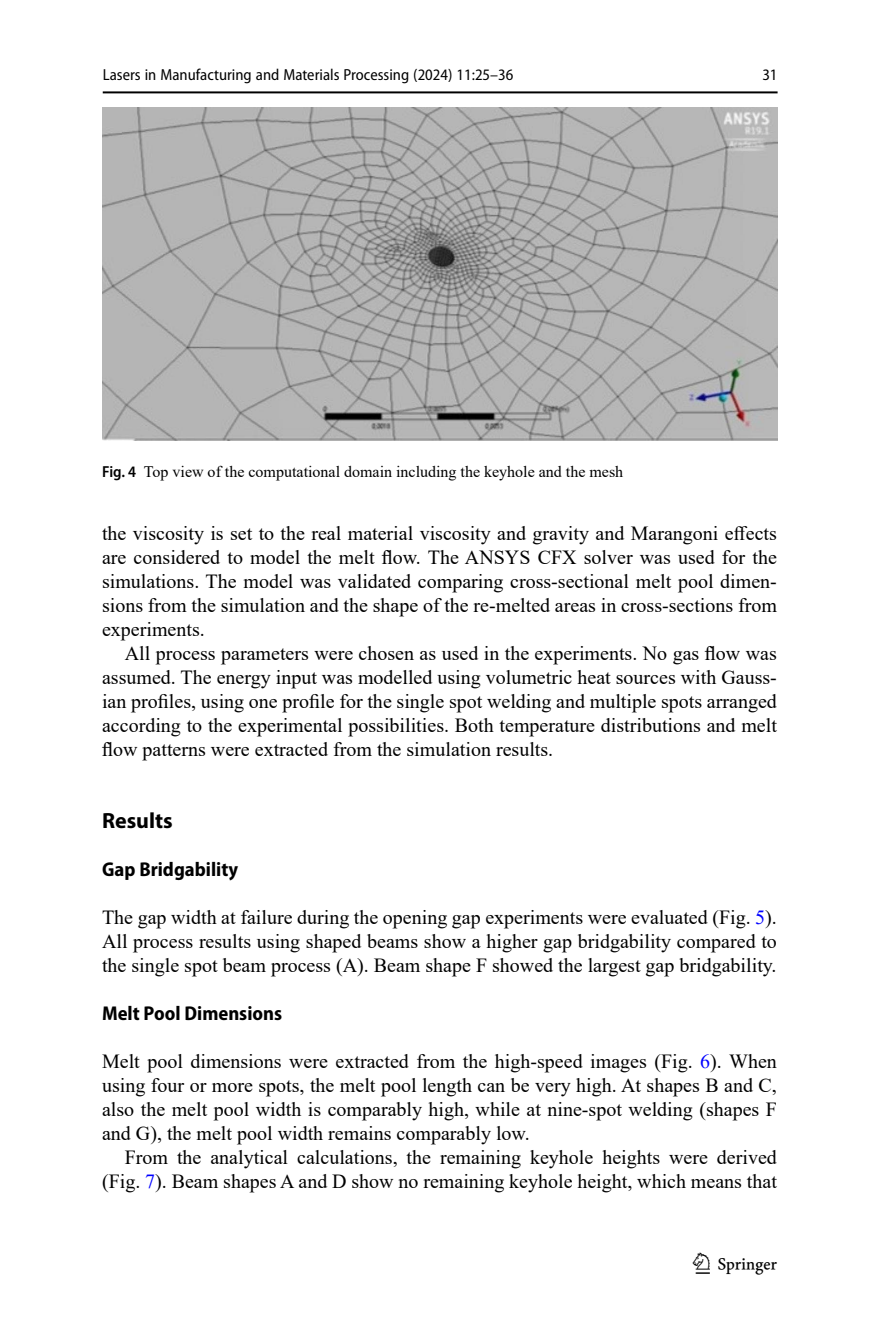
<style>
.page{position:relative;width:879px;height:1333px;background:#fff}
.page>*{position:absolute;margin:0;border:0;box-sizing:border-box;transform-origin:0 0}
.t1{font:30px "Springnew";color:#000}
.Head_1{font:700 22px "Myriad Pro";color:#000}
.Body_Text_Indent{font:20px/24px "Times New Roman";color:#000;text-align:justify}
.Body_Text{font:20px/24px "Times New Roman";color:#000;text-align:justify}
.Head_2{font:700 semi-condensed 20px "Myriad Pro";color:#000}
.Head_2_After_1{font:700 semi-condensed 20px "Myriad Pro";color:#000}
.Figure_Caption{font:16px "Times New Roman";color:#000}
.t2{font:semi-condensed 16px "Myriad Pro";color:#000}
.s1{font-family:"Myriad Pro";font-weight:600;font-stretch:semi-condensed}
.s2{color:#00f}
</style>
<div class="page">
<hr style="left:103px;top:91px;width:674px;height:2px;background:#000">
<img style="left:102px;top:108px;width:675px;height:332px">
<p class="t2" style="left:103px;top:66px;width:412px">Lasers in Manufacturing and Materials Processing (2024) 11:25–36</p>
<p class="t2" style="left:762px;top:66px;width:17px">31</p>
<p class="Figure_Caption" style="left:102px;top:460px;width:522px"><span class="s1">Fig. 4</span> Top view of the computational domain including the keyhole and the mesh</p>
<p class="Body_Text_Indent" style="left:102px;top:520px;width:676px">the viscosity is set to the real material viscosity and gravity and Marangoni effects are considered to model the melt flow. The ANSYS CFX solver was used for the simulations. The model was validated comparing cross-sectional melt pool dimen&shy;sions from the simulation and the shape of the re-melted areas in cross-sections from experiments.</p>
<p class="Body_Text_Indent" style="left:102px;top:640px;width:676px;text-indent:23px">All process parameters were chosen as used in the experiments. No gas flow was assumed. The energy input was modelled using volumetric heat sources with Gauss&shy;ian profiles, using one profile for the single spot welding and multiple spots arranged according to the experimental possibilities. Both temperature distributions and melt flow patterns were extracted from the simulation results.</p>
<p class="Head_1" style="left:102px;top:806px;width:72px">Results</p>
<p class="Head_2_After_1" style="left:102px;top:858px;width:138px">Gap Bridgability</p>
<p class="Body_Text" style="left:102px;top:904px;width:676px">The gap width at failure during the opening gap experiments were evaluated (Fig. <span class="s2">5</span>).<br>All process results using shaped beams show a higher gap bridgability compared to the single spot beam process (A). Beam shape F showed the largest gap bridgability.</p>
<p class="Head_2" style="left:102px;top:1002px;width:182px">Melt Pool Dimensions</p>
<p class="Body_Text" style="left:102px;top:1048px;width:676px">Melt pool dimensions were extracted from the high-speed images (Fig. <span class="s2">6</span>). When using four or more spots, the melt pool length can be very high. At shapes B and C, also the melt pool width is comparably high, while at nine-spot welding (shapes F and G), the melt pool width remains comparably low.</p>
<p class="Body_Text_Indent" style="left:102px;top:1144px;width:676px;text-align:right">From the analytical calculations, the remaining keyhole heights were derived (Fig. <span class="s2">7</span>). Beam shapes A and D show no remaining keyhole height, which means that</p>
<h1 class="t1" style="left:696px;top:1246px;width:83px">1 3</h1>
</div>
